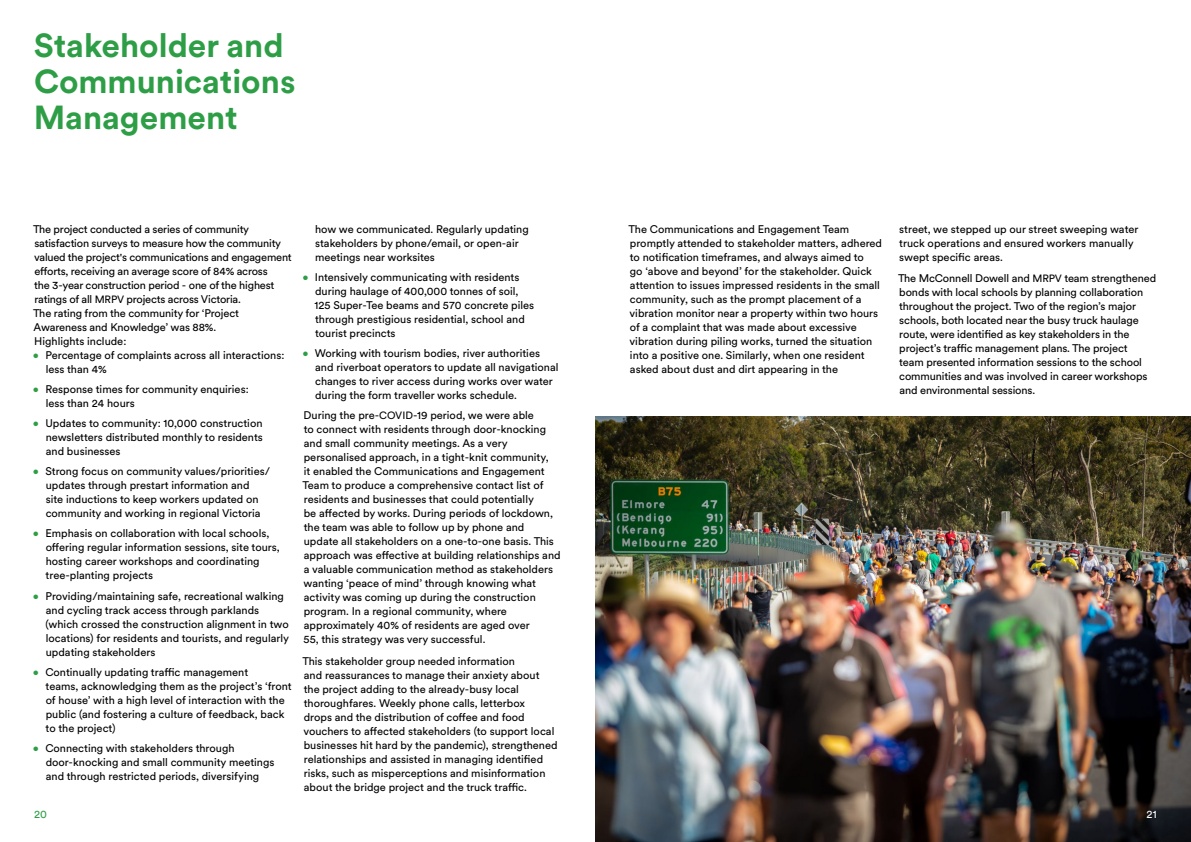
<style>
.page{position:relative;width:1191px;height:842px;background:#fff}
.page>*{position:absolute;margin:0;border:0;box-sizing:border-box;transform-origin:0 0}
.Page_Headings{font:700 33px/36px "Circular XX";color:#2e9e46}
._00_Body__Circular_1{font:11px/14px "Circular XX";color:#000}
.Page_No_s{font:11px "Circular XX";color:#2e9e46}
.Page_No_s-2{font:11px "Circular XX";color:#fff}
.s1{font-size:10.5px}
.s2{color:#2e9e46}
</style>
<div class="page">
<img style="left:595px;top:417px;width:596px;height:425px">
<p class="Page_Headings" style="left:34px;top:26px;width:263px">Stakeholder and<br>Communications<br>Management</p>
<p class="_00_Body__Circular_1" style="left:33px;top:222px;width:260px">The project conducted a series of community satisfaction surveys to measure how the community valued the project's communications and engagement efforts, receiving an average score of 84% across<br>the 3-year construction period - one of the highest ratings of all <span class="s1">MRPV</span> projects across Victoria.</p>
<p class="_00_Body__Circular_1" style="left:33px;top:306px;width:207px">The rating from the community for ‘Project<br>Awareness and Knowledge’ was 88%.</p>
<p class="_00_Body__Circular_1" style="left:34px;top:334px;width:94px">Highlights include:</p>
<p class="_00_Body__Circular_1" style="left:46px;top:348px;width:240px;text-indent:-13px"><span class="s2">•</span> Percentage of complaints across all interactions: less than 4%</p>
<p class="_00_Body__Circular_1" style="left:46px;top:382px;width:204px;text-indent:-13px"><span class="s2">•</span> Response times for community enquiries: less than 24 hours</p>
<p class="_00_Body__Circular_1" style="left:46px;top:416px;width:219px;text-align:justify;text-indent:-13px"><span class="s2">•</span> Updates to community: 10,000 construction newsletters distributed monthly to residents and businesses</p>
<p class="_00_Body__Circular_1" style="left:46px;top:464px;width:226px;text-indent:-13px"><span class="s2">•</span> Strong focus on community values/priorities/ updates through prestart information and<br>site inductions to keep workers updated on community and working in regional Victoria</p>
<p class="_00_Body__Circular_1" style="left:46px;top:526px;width:236px;text-indent:-13px"><span class="s2">•</span> Emphasis on collaboration with local schools, offering regular information sessions, site tours, hosting career workshops and coordinating tree-planting projects</p>
<p class="_00_Body__Circular_1" style="left:45px;top:588px;width:245px;text-indent:-12px"><span class="s2">•</span> Providing/maintaining safe, recreational walking and cycling track access through parklands (which crossed the construction alignment in two locations) for residents and tourists, and regularly updating stakeholders</p>
<p class="_00_Body__Circular_1" style="left:46px;top:664px;width:248px;text-indent:-13px"><span class="s2">•</span> Continually updating traffic management<br>teams, acknowledging them as the project’s ‘front of house’ with a high level of interaction with the public (and fostering a culture of feedback, back to the project)</p>
<p class="_00_Body__Circular_1" style="left:46px;top:740px;width:230px;text-indent:-13px"><span class="s2">•</span> Connecting with stakeholders through door-knocking and small community meetings and through restricted periods, diversifying</p>
<p class="_00_Body__Circular_1" style="left:315px;top:222px;width:215px">how we communicated. Regularly updating stakeholders by phone/email, or open-air meetings near worksites</p>
<p class="_00_Body__Circular_1" style="left:314px;top:270px;width:221px;text-indent:-12px"><span class="s2">•</span> Intensively communicating with residents during haulage of 400,000 tonnes of soil, 125 Super-Tee beams and 570 concrete piles through prestigious residential, school and tourist precincts</p>
<p class="_00_Body__Circular_1" style="left:315px;top:346px;width:245px;text-indent:-13px"><span class="s2">•</span> Working with tourism bodies, river authorities and riverboat operators to update all navigational changes to river access during works over water during the form traveller works schedule.</p>
<p class="_00_Body__Circular_1" style="left:302px;top:408px;width:260px">During the pre-<span class="s1">COVID</span>-19 period, we were able<br>to connect with residents through door-knocking and small community meetings. As a very personalised approach, in a tight-knit community,<br>it enabled the Communications and Engagement Team to produce a comprehensive contact list of residents and businesses that could potentially<br>be affected by works. During periods of lockdown, the team was able to follow up by phone and update all stakeholders on a one-to-one basis. This approach was effective at building relationships and a valuable communication method as stakeholders wanting ‘peace of mind’ through knowing what activity was coming up during the construction program. In a regional community, where approximately 40% of residents are aged over<br>55, this strategy was very successful.</p>
<p class="_00_Body__Circular_1" style="left:302px;top:653px;width:257px">This stakeholder group needed information<br>and reassurances to manage their anxiety about<br>the project adding to the already-busy local thoroughfares. Weekly phone calls, letterbox<br>drops and the distribution of coffee and food vouchers to affected stakeholders (to support local businesses hit hard by the pandemic), strengthened relationships and assisted in managing identified risks, such as misperceptions and misinformation about the bridge project and the truck traffic.</p>
<p class="_00_Body__Circular_1" style="left:628px;top:222px;width:255px">The Communications and Engagement Team promptly attended to stakeholder matters, adhered to notification timeframes, and always aimed to<br>go ‘above and beyond’ for the stakeholder. Quick attention to issues impressed residents in the small community, such as the prompt placement of a vibration monitor near a property within two hours of a complaint that was made about excessive vibration during piling works, turned the situation into a positive one. Similarly, when one resident asked about dust and dirt appearing in the</p>
<p class="_00_Body__Circular_1" style="left:899px;top:222px;width:241px">street, we stepped up our street sweeping water truck operations and ensured workers manually swept specific areas.</p>
<p class="_00_Body__Circular_1" style="left:898px;top:271px;width:260px">The McConnell Dowell and <span class="s1">MRPV</span> team strengthened bonds with local schools by planning collaboration throughout the project. Two of the region’s major schools, both located near the busy truck haulage route, were identified as key stakeholders in the project’s traffic management plans. The project<br>team presented information sessions to the school communities and was involved in career workshops and environmental sessions.</p>
<p class="Page_No_s" style="left:34px;top:807px;width:14px">20</p>
<p class="Page_No_s-2" style="left:1146px;top:807px;width:11px">21</p>
</div>
